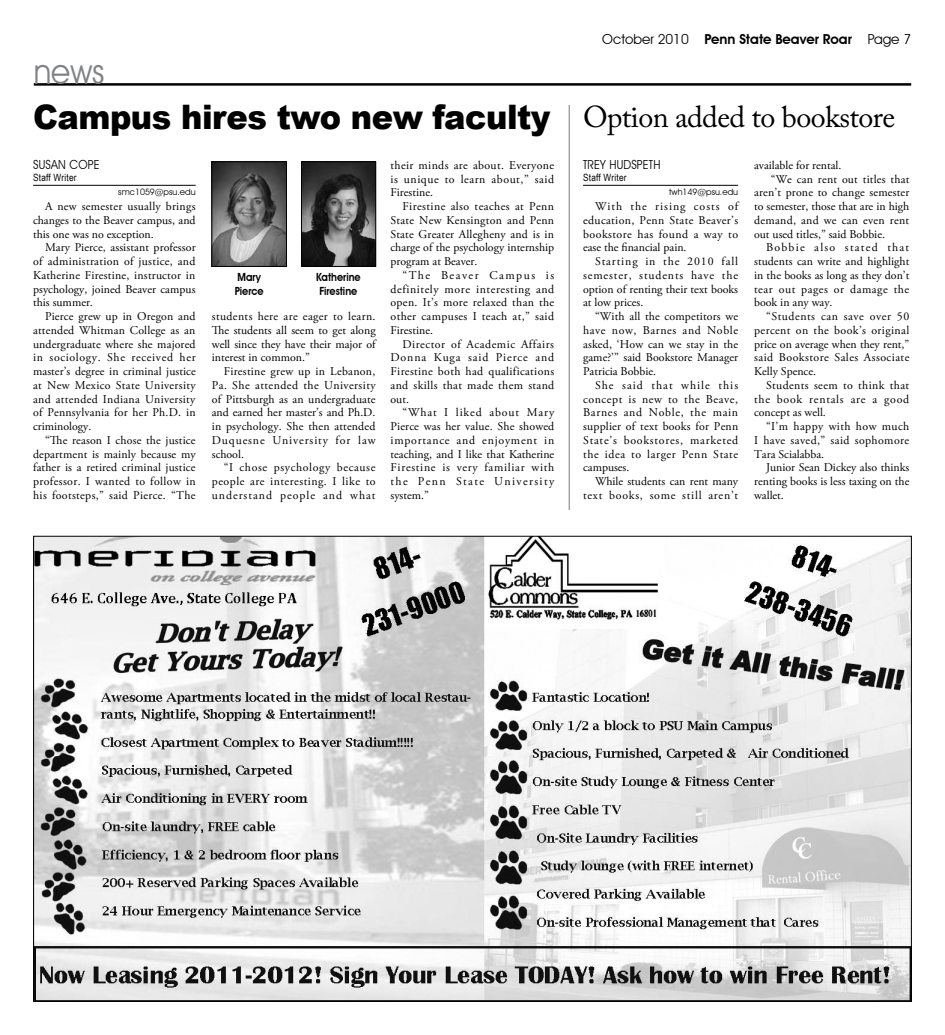
<style>
.page{position:relative;width:945px;height:1035px;background:#fff}
.page>*{position:absolute;margin:0;border:0;box-sizing:border-box;transform-origin:0 0}
.t1{font:35px "Avant Garde IT Cby BT";color:#808285;scale:.9 1}
.t2{font:900 33.75px "Arial";letter-spacing:-.015em;color:#000;scale:.95 1}
.t3{font:30px "Adobe Caslon Pro";letter-spacing:-.02em;color:#000}
.t4{font:600 13.75px "Avant Garde IT Cby BT";letter-spacing:-.01em;color:#000}
.t5{font:12.5px "Avant Garde IT Cby BT";letter-spacing:.015em;color:#000;scale:.93 1}
.t6{font:11.88px/13.8px "Adobe Garamond Pro";letter-spacing:.015em;color:#000;text-align:justify}
.t7{font:11.88px "Adobe Garamond Pro";letter-spacing:.035em;color:#000}
.t8{font:11.88px "Adobe Garamond Pro";letter-spacing:.045em;color:#000}
.t9{font:11.88px "Adobe Garamond Pro";letter-spacing:.04em;color:#000}
.t10{font:11.88px "Adobe Garamond Pro";letter-spacing:.06em;color:#000}
.t11{font:11.88px "Adobe Garamond Pro";letter-spacing:.105em;color:#000}
.t12{font:600 11.25px/13.8px "Avant Garde IT Cby BT";color:#000;scale:.9 1}
.t13{font:10px "Arial Narrow";letter-spacing:.025em;color:#000}
.t14{font:8.75px "Avant Garde IT Cby BT";color:#000}
.s1{font-weight:400}
</style>
<div class="page">
<hr style="left:34px;top:83px;width:877px;height:3px;background:#000">
<hr style="left:33px;top:185px;width:163px;height:1px;background:#000">
<hr style="left:583px;top:185px;width:155px;height:1px;background:#000">
<img style="left:35px;top:538px;width:875px;height:462px">
<img style="left:303px;top:163px;width:71px;height:102px">
<div style="left:301px;top:161px;width:75px;height:106px;border:1px solid #000"></div>
<img style="left:214px;top:163px;width:71px;height:102px">
<div style="left:212px;top:161px;width:75px;height:106px;border:1px solid #000"></div>
<hr style="left:569px;top:105px;width:1px;height:405px;background:#939598">
<h1 class="t1" style="left:34px;top:50px;width:80px">news</h1>
<h2 class="t2" style="left:33px;top:93px;width:546px">Campus hires two new faculty</h2>
<p class="t5" style="left:33px;top:157px;width:49px">Susan Cop</p>
<p class="t5" style="left:94px;top:157px;width:8px">e</p>
<p class="t13" style="left:33px;top:170px;width:45px">Staff Writer</p>
<p class="t14" style="left:118px;top:187px;width:79px">smc1059@psu.edu</p>
<p class="t6" style="left:33px;top:200px;width:164px;text-indent:12px">A new semester usually brings changes to the Beaver campus, and this one was no exception.</p>
<p class="t6" style="left:33px;top:241px;width:164px;text-indent:12px">Mary Pierce, assistant professor of administration of justice, and Katherine Firestine, instructor in psychology, joined Beaver campus this summer.</p>
<p class="t6" style="left:33px;top:310px;width:164px;text-indent:12px">Pierce grew up in Oregon and attended Whitman College as an undergraduate where she majored in sociology. She received her master’s degree in criminal justice at New Mexico State University and attended Indiana University of Pennsylvania for her Ph.D. in criminology.</p>
<p class="t6" style="left:33px;top:434px;width:164px;text-indent:12px">“The reason I chose the justice department is mainly because my father is a retired criminal justice professor. I wanted to follow in his footsteps,” said Pierce. “The</p>
<p class="t12" style="left:235px;top:270px;width:34px">Mary<br>Pierce</p>
<p class="t12" style="left:316px;top:270px;width:51px">Katherine<br>Firestine</p>
<p class="t6" style="left:212px;top:310px;width:165px">students here are eager to learn.<br>The students all seem to get along well since they have their major of interest in common.”</p>
<p class="t6" style="left:212px;top:365px;width:165px;text-indent:12px">Firestine grew up in Lebanon, Pa. She attended the University of Pittsburgh as an undergraduate and earned her master’s and Ph.D. in psychology. She then attended Duquesne University for law school.</p>
<p class="t6" style="left:212px;top:461px;width:165px;text-indent:12px">“I chose psychology because people are interesting. I like to understand people and what</p>
<p class="t6" style="left:391px;top:159px;width:165px">their minds are about. Everyone is unique to learn about,” said Firestine.</p>
<p class="t6" style="left:391px;top:200px;width:165px;text-indent:12px">Firestine also teaches at Penn State New Kensington and Penn State Greater Allegheny and is in charge of the psychology internship program at Beaver.</p>
<p class="t6" style="left:391px;top:269px;width:165px;text-indent:12px">“The Beaver Campus is definitely more interesting and open. It’s more relaxed than the other campuses I teach at,” said Firestine.</p>
<p class="t6" style="left:391px;top:337px;width:165px;text-indent:12px">Director of Academic Affairs Donna Kuga said Pierce and Firestine both had qualifications and skills that made them stand out.</p>
<p class="t6" style="left:391px;top:406px;width:165px;text-indent:12px">“What I liked about Mary Pierce was her value. She showed importance and enjoyment in teaching, and I like that Katherine Firestine is very familiar with the Penn State University system.”</p>
<p class="t4" style="left:602px;top:31px;width:311px"><span class="s1">October 2010</span> Penn State Beaver Roar <span class="s1">Page 7</span></p>
<h3 class="t3" style="left:583px;top:99px;width:314px">Option added to bookstore</h3>
<p class="t5" style="left:583px;top:157px;width:83px">Trey Hudspeth</p>
<p class="t13" style="left:583px;top:170px;width:45px">Staff Writer</p>
<p class="t14" style="left:669px;top:187px;width:70px">twh149@psu.edu</p>
<p class="t6" style="left:583px;top:200px;width:157px;text-indent:12px">With the rising costs of education, Penn State Beaver’s bookstore has found a way to ease the financial pain.</p>
<p class="t6" style="left:583px;top:255px;width:157px;text-indent:12px">Starting in the 2010 fall semester, students have the option of renting their text books at low prices.</p>
<p class="t6" style="left:583px;top:310px;width:157px;text-indent:12px">“With all the competitors we have now, Barnes and Noble asked, ‘How can we stay in the game?’” said Bookstore Manager Patricia Bobbie.</p>
<p class="t6" style="left:583px;top:379px;width:157px;text-indent:12px">She said that while this concept is new to the Beave, Barnes and Noble, the main supplier of text books for Penn State’s bookstores, marketed the idea to larger Penn State campuses.</p>
<p class="t6" style="left:583px;top:475px;width:157px;text-align:right">While students can rent many text books, some still aren’t</p>
<p class="t6" style="left:754px;top:159px;width:89px">available for rental.</p>
<p class="t6" style="left:771px;top:172px;width:140px">“We can rent out titles that</p>
<p class="t6" style="left:754px;top:186px;width:157px">aren’t prone to change semester</p>
<p class="t6" style="left:754px;top:200px;width:157px">to semester, those that are in high</p>
<p class="t6" style="left:754px;top:214px;width:157px">demand, and we can even rent</p>
<p class="t6" style="left:754px;top:227px;width:132px">out used titles,” said Bobbie.</p>
<p class="t11" style="left:766px;top:240px;width:145px">Bobbie also stated that</p>
<p class="t6" style="left:754px;top:255px;width:157px">students can write and highlight</p>
<p class="t6" style="left:754px;top:269px;width:157px">in the books as long as they don’t</p>
<p class="t8" style="left:754px;top:282px;width:157px">tear out pages or damage the</p>
<p class="t6" style="left:754px;top:296px;width:80px">book in any way.</p>
<p class="t8" style="left:766px;top:309px;width:145px">“Students can save over 50</p>
<p class="t7" style="left:754px;top:323px;width:157px">percent on the book’s original</p>
<p class="t6" style="left:754px;top:337px;width:157px">price on average when they rent,”</p>
<p class="t9" style="left:754px;top:350px;width:157px">said Bookstore Sales Associate</p>
<p class="t6" style="left:754px;top:365px;width:63px">Kelly Spence.</p>
<p class="t7" style="left:766px;top:378px;width:145px">Students seem to think that</p>
<p class="t10" style="left:754px;top:392px;width:157px">the book rentals are a good</p>
<p class="t6" style="left:754px;top:406px;width:73px">concept as well.</p>
<p class="t7" style="left:766px;top:419px;width:145px">“I’m happy with how much</p>
<p class="t7" style="left:754px;top:433px;width:157px">I have saved,” said sophomore</p>
<p class="t6" style="left:754px;top:447px;width:72px">Tara Scialabba.</p>
<p class="t6" style="left:766px;top:461px;width:145px">Junior Sean Dickey also thinks</p>
<p class="t6" style="left:754px;top:475px;width:157px">renting books is less taxing on the</p>
<p class="t6" style="left:754px;top:489px;width:31px">wallet.</p>
</div>
